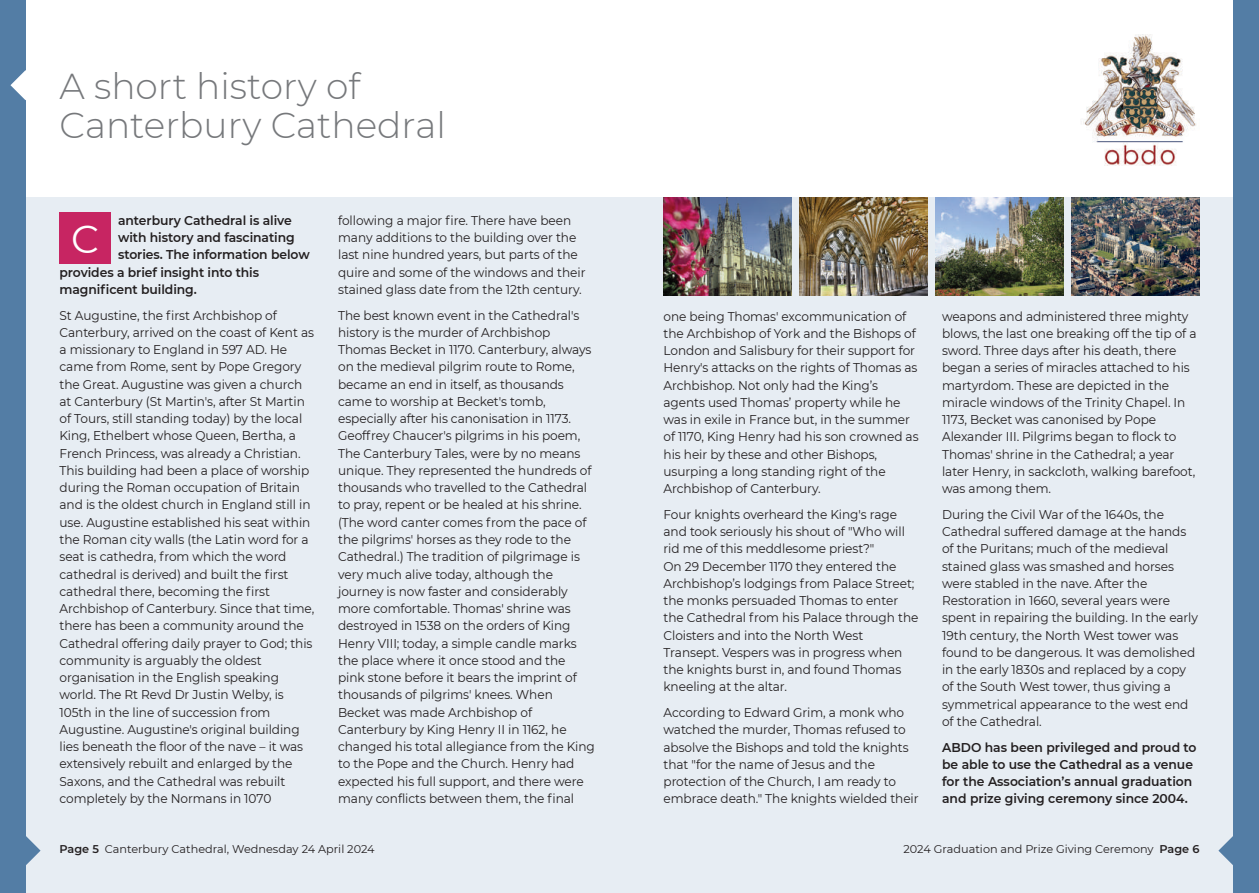
<style>
.page{position:relative;width:1259px;height:893px;background:#fff}
.page>*{position:absolute;margin:0;border:0;box-sizing:border-box;transform-origin:0 0}
.t1{font:39px "Montserrat";color:#fff}
.t2{font:300 36px/39px "Montserrat";color:#76787b}
.t3{font:12.75px/17.2px "Montserrat";letter-spacing:-.005em;color:#231f20;scale:.95 1}
.t4{font:600 12.75px/17.2px "Montserrat";letter-spacing:-.005em;color:#231f20}
.t5{font:11.25px "Montserrat";color:#231f20}
.s1{font-weight:600}
</style>
<div class="page">
<div style="left:0;top:198px;width:1259px;height:695px;background:#e7edf3"></div>
<svg style="left:26px;top:836px;width:15px;height:29px"></svg>
<div style="left:1233px;top:0;width:26px;height:893px;background:#537da5"></div>
<svg style="left:1218px;top:836px;width:15px;height:29px"></svg>
<img style="left:1071px;top:198px;width:128px;height:98px">
<img style="left:663px;top:198px;width:128px;height:98px">
<img style="left:799px;top:198px;width:128px;height:98px">
<img style="left:935px;top:198px;width:128px;height:98px">
<img style="left:1083px;top:34px;width:114px;height:132px">
<div style="left:60px;top:213px;width:51px;height:51px;background:#c72562"></div>
<div style="left:0;top:0;width:26px;height:893px;background:#537da5"></div>
<svg style="left:10px;top:70px;width:16px;height:30px"></svg>
<h2 class="t2" style="left:60px;top:66px;width:388px">A short history of<br>Canterbury Cathedral</h2>
<p class="t4" style="left:118px;top:212px;width:175px">anterbury Cathedral is alive</p>
<p class="t4" style="left:118px;top:229px;width:178px">with history and fascinating</p>
<p class="t4" style="left:118px;top:246px;width:193px">stories. The information below</p>
<p class="t4" style="left:60px;top:263px;width:201px">provides a brief insight into this</p>
<p class="t4" style="left:60px;top:281px;width:139px">magnificent building.</p>
<p class="t3" style="left:60px;top:306px;width:270px">St Augustine, the first Archbishop of Canterbury, arrived on the coast of Kent as a missionary to England in 597 AD. He came from Rome, sent by Pope Gregory the Great. Augustine was given a church at Canterbury (St Martin's, after St Martin of Tours, still standing today) by the local King, Ethelbert whose Queen, Bertha, a French Princess, was already a Christian.<br>This building had been a place of worship during the Roman occupation of Britain and is the oldest church in England still in use. Augustine established his seat within the Roman city walls (the Latin word for a seat is cathedra, from which the word cathedral is derived) and built the first cathedral there, becoming the first Archbishop of Canterbury. Since that time, there has been a community around the Cathedral offering daily prayer to God; this community is arguably the oldest organisation in the English speaking world. The Rt Revd Dr Justin Welby, is 105th in the line of succession from Augustine. Augustine's original building lies beneath the floor of the nave – it was extensively rebuilt and enlarged by the Saxons, and the Cathedral was rebuilt completely by the Normans in 1070</p>
<h1 class="t1" style="left:71px;top:215px;width:30px">C</h1>
<p class="t3" style="left:338px;top:212px;width:262px">following a major fire. There have been many additions to the building over the last nine hundred years, but parts of the quire and some of the windows and their stained glass date from the 12th century.</p>
<p class="t3" style="left:338px;top:306px;width:272px">The best known event in the Cathedral's history is the murder of Archbishop Thomas Becket in 1170. Canterbury, always on the medieval pilgrim route to Rome, became an end in itself, as thousands came to worship at Becket's tomb, especially after his canonisation in 1173.<br>Geoffrey Chaucer's pilgrims in his poem, The Canterbury Tales, were by no means unique. They represented the hundreds of thousands who travelled to the Cathedral to pray, repent or be healed at his shrine. (The word canter comes from the pace of the pilgrims' horses as they rode to the Cathedral.) The tradition of pilgrimage is very much alive today, although the journey is now faster and considerably more comfortable. Thomas' shrine was destroyed in 1538 on the orders of King Henry VIII; today, a simple candle marks the place where it once stood and the pink stone before it bears the imprint of thousands of pilgrims' knees. When Becket was made Archbishop of Canterbury by King Henry II in 1162, he changed his total allegiance from the King to the Pope and the Church. Henry had expected his full support, and there were many conflicts between them, the final</p>
<p class="t3" style="left:663px;top:307px;width:270px">one being Thomas' excommunication of the Archbishop of York and the Bishops of London and Salisbury for their support for Henry's attacks on the rights of Thomas as Archbishop. Not only had the King’s agents used Thomas’ property while he was in exile in France but, in the summer of 1170, King Henry had his son crowned as his heir by these and other Bishops, usurping a long standing right of the Archbishop of Canterbury.</p>
<p class="t3" style="left:663px;top:506px;width:270px">Four knights overheard the King's rage and took seriously his shout of "Who will rid me of this meddlesome priest?"<br>On 29 December 1170 they entered the Archbishop’s lodgings from Palace Street; the monks persuaded Thomas to enter the Cathedral from his Palace through the Cloisters and into the North West Transept. Vespers was in progress when the knights burst in, and found Thomas kneeling at the altar.</p>
<p class="t3" style="left:663px;top:704px;width:270px">According to Edward Grim, a monk who watched the murder, Thomas refused to absolve the Bishops and told the knights that "for the name of Jesus and the protection of the Church, I am ready to embrace death." The knights wielded their</p>
<p class="t3" style="left:942px;top:307px;width:269px">weapons and administered three mighty blows, the last one breaking off the tip of a sword. Three days after his death, there began a series of miracles attached to his martyrdom. These are depicted in the miracle windows of the Trinity Chapel. In 1173, Becket was canonised by Pope Alexander III. Pilgrims began to flock to Thomas' shrine in the Cathedral; a year later Henry, in sackcloth, walking barefoot, was among them.</p>
<p class="t3" style="left:942px;top:506px;width:271px">During the Civil War of the 1640s, the Cathedral suffered damage at the hands of the Puritans; much of the medieval stained glass was smashed and horses were stabled in the nave. After the Restoration in 1660, several years were spent in repairing the building. In the early 19th century, the North West tower was found to be dangerous. It was demolished in the early 1830s and replaced by a copy of the South West tower, thus giving a symmetrical appearance to the west end of the Cathedral.</p>
<p class="t4" style="left:942px;top:738px;width:256px">ABDO has been privileged and proud to be able to use the Cathedral as a venue for the Association’s annual graduation and prize giving ceremony since 2004.</p>
<p class="t5" style="left:60px;top:842px;width:317px"><span class="s1">Page 5</span> Canterbury Cathedral, Wednesday 24 April 2024</p>
<p class="t5" style="left:903px;top:842px;width:297px">2024 Graduation and Prize Giving Ceremony <span class="s1">Page 6</span></p>
</div>
